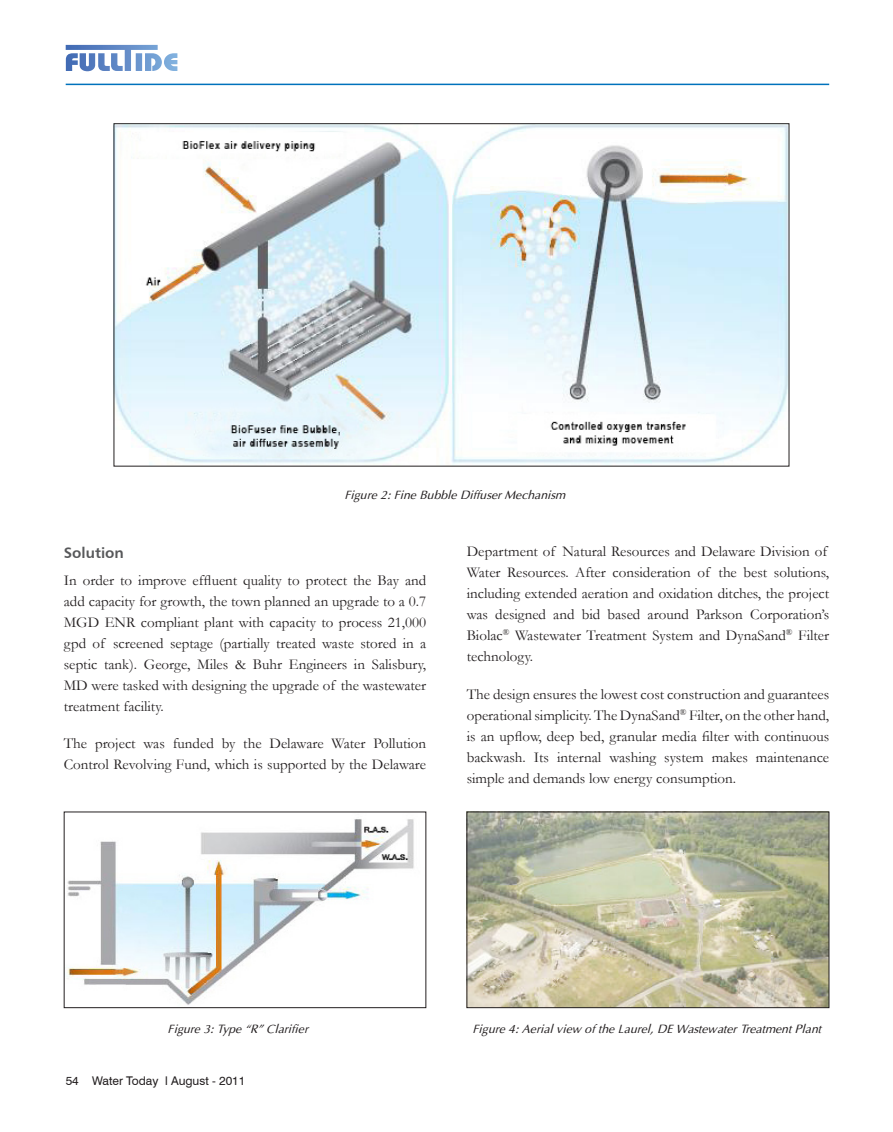
<style>
.page{position:relative;width:893px;height:1132px;background:#fff}
.page>*{position:absolute;margin:0;border:0;box-sizing:border-box;transform-origin:0 0}
.t1{font:15px/21px "Garamond";color:#231f20;text-align:justify}
.t2{font:15px "Humanist 777 BT Bold B";color:#57585a}
.t3{font:italic 12px "Optima";letter-spacing:.005em;color:#231f20}
.t4{font:12px "Swiss 721 BT";color:#231f20}
</style>
<div class="page">
<hr style="left:66px;top:84px;width:763px;height:1px;background:#0072bc">
<svg style="left:66px;top:45px;width:111px;height:26px"></svg>
<img style="left:116px;top:125px;width:671px;height:339px">
<img style="left:67px;top:819px;width:347px;height:186px">
<img style="left:468px;top:813px;width:359px;height:192px">
<p class="t3" style="left:344px;top:487px;width:222px">Figure 2: Fine Bubble Diffuser Mechanism</p>
<p class="t2" style="left:64px;top:543px;width:62px">Solution</p>
<p class="t1" style="left:64px;top:569px;width:364px">In order to improve effluent quality to protect the Bay and add capacity for growth, the town planned an upgrade to a 0.7<br>MGD ENR compliant plant with capacity to process 21,000 gpd of screened septage (partially treated waste stored in a septic tank). George, Miles &amp; Buhr Engineers in Salisbury, MD were tasked with designing the upgrade of the wastewater treatment facility.</p>
<p class="t1" style="left:64px;top:732px;width:364px">The project was funded by the Delaware Water Pollution<br>Control Revolving Fund, which is supported by the Delaware</p>
<p class="t1" style="left:467px;top:540px;width:364px;text-align:left">Department of Natural Resources and Delaware Division of Water Resources. After consideration of the best solutions, including extended aeration and oxidation ditches, the project was designed and bid based around Parkson Corporation’s Biolac<sup>®</sup> Wastewater Treatment System and DynaSand<sup>®</sup> Filter technology.</p>
<p class="t1" style="left:467px;top:683px;width:364px">The design ensures the lowest cost construction and guarantees operational simplicity. The DynaSand<sup>®</sup> Filter, on the other hand, is an upflow, deep bed, granular media filter with continuous backwash. Its internal washing system makes maintenance simple and demands low energy consumption.</p>
<p class="t3" style="left:168px;top:1020px;width:142px">Figure 3: Type “R” Clarifier</p>
<p class="t3" style="left:472px;top:1021px;width:350px">Figure 4: Aerial view of the Laurel, DE Wastewater Treatment Plant</p>
<p class="t4" style="left:66px;top:1072px;width:181px">54 Water Today l August - 2011</p>
</div>
